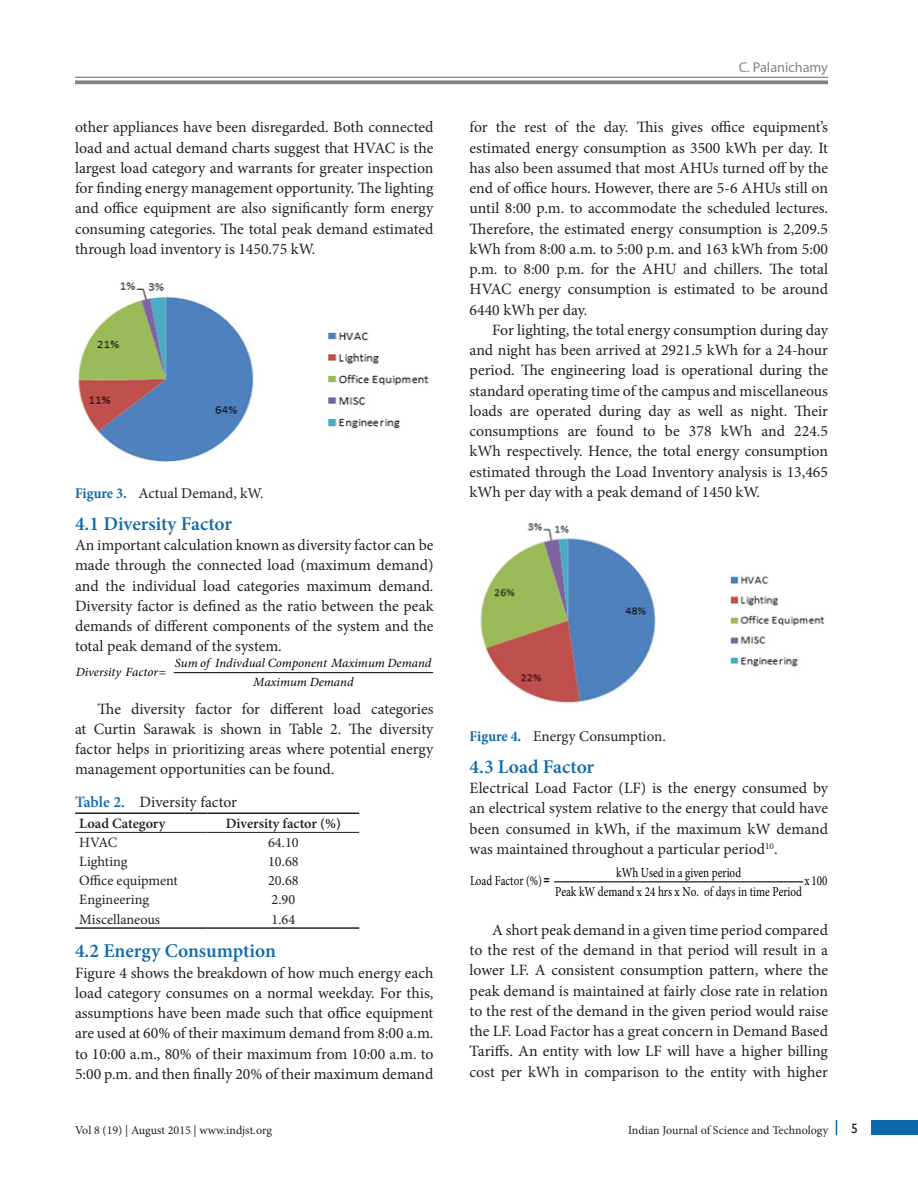
<style>
.page{position:relative;width:918px;height:1188px;background:#fff}
.page>*{position:absolute;margin:0;border:0;box-sizing:border-box;transform-origin:0 0}
.Body_SubHead1{font:600 19.5px "Minion Pro";color:#0f69ab}
.Body_Text_Ind_F{font:15.75px/20.2px "Minion Pro";color:#231f20;text-align:justify}
.Body_Text{font:15.75px/20.2px "Minion Pro";color:#231f20;text-align:justify}
.t1{font:15px "Minion Pro";color:#231f20}
.t2{font:14.25px "Minion Pro";color:#231f20}
.t3{font:600 14.25px "Minion Pro";color:#231f20}
.t4{font:14.25px "Myriad Pro";color:#818487}
.t5{font:13.65px "Minion Pro";color:#000;scale:.81 1}
.t6{font:13.5px "Gill Sans";color:#231f20}
.t7{font:italic 12.6px/18.9px "Minion Pro";color:#000;text-align:center}
.t8{font:12px "Minion Pro";color:#231f20}
.s1{font-weight:700;font-stretch:condensed;color:#0f69ab}
.s2{font-style:normal}
.s3{font-weight:600;color:#0f69ab}
.s4{font-family:"Arial"}
</style>
<div class="page">
<hr style="left:75px;top:77px;width:753px;height:1px;background:#818487">
<svg style="left:75px;top:80px;width:753px;height:4px;background:#8e9194"></svg>
<div style="left:872px;top:1120px;width:46px;height:15px;background:#0f69ab"></div>
<svg style="left:836px;top:1120px;width:1px;height:15px"></svg>
<img style="left:78px;top:282px;width:351px;height:180px">
<hr style="left:174px;top:672px;width:259px;height:1px;background:#000">
<hr style="left:75px;top:813px;width:133px;height:1px;background:#231f20">
<hr style="left:208px;top:813px;width:151px;height:1px;background:#231f20">
<hr style="left:75px;top:832px;width:133px;height:1px;background:#231f20">
<hr style="left:208px;top:832px;width:151px;height:1px;background:#231f20">
<hr style="left:75px;top:927px;width:133px;height:2px;background:#231f20">
<hr style="left:208px;top:927px;width:151px;height:2px;background:#231f20">
<img style="left:480px;top:522px;width:345px;height:181px">
<hr style="left:555px;top:882px;width:248px;height:1px;background:#000">
<p class="Body_Text_Ind_F" style="left:75px;top:117px;width:360px">other appliances have been disregarded. Both connected load and actual demand charts suggest that HVAC is the largest load category and warrants for greater inspection for finding energy management opportunity. The lighting and office equipment are also significantly form energy consuming categories. The total peak demand estimated through load inventory is 1450.75 kW.</p>
<p class="t1" style="left:75px;top:483px;width:190px"><span class="s1">Figure 3.</span> Actual Demand, kW.</p>
<p class="Body_SubHead1" style="left:75px;top:510px;width:159px">4.1 Diversity Factor</p>
<p class="Body_Text" style="left:75px;top:535px;width:360px">An important calculation known as diversity factor can be made through the connected load (maximum demand) and the individual load categories maximum demand.<br>Diversity factor is defined as the ratio between the peak demands of different components of the system and the total peak demand of the system.</p>
<p class="t7" style="left:76px;top:662px;width:92px">Diversity Factor<span class="s2">=</span></p>
<p class="t7" style="left:175px;top:653px;width:258px">Sum of Indivdual Component Maximum Demand<br>Maximum Demand</p>
<p class="Body_Text_Ind_F" style="left:75px;top:698px;width:360px;text-indent:23px">The diversity factor for different load categories at Curtin Sarawak is shown in Table 2. The diversity factor helps in prioritizing areas where potential energy management opportunities can be found.</p>
<p class="Body_Text" style="left:75px;top:791px;width:164px"><span class="s3">Table 2.</span> Diversity factor</p>
<p class="t3" style="left:79px;top:813px;width:88px">Load Category</p>
<p class="t3" style="left:226px;top:813px;width:117px">Diversity factor (%)</p>
<p class="t2" style="left:79px;top:833px;width:40px">HVAC</p>
<p class="t2" style="left:268px;top:833px;width:32px">64.10</p>
<p class="t2" style="left:79px;top:852px;width:50px">Lighting</p>
<p class="t2" style="left:268px;top:852px;width:32px">10.68</p>
<p class="t2" style="left:79px;top:871px;width:100px">Office equipment</p>
<p class="t2" style="left:268px;top:871px;width:32px">20.68</p>
<p class="t2" style="left:79px;top:890px;width:71px">Engineering</p>
<p class="t2" style="left:272px;top:890px;width:25px">2.90</p>
<p class="t2" style="left:79px;top:909px;width:82px">Miscellaneous</p>
<p class="t2" style="left:272px;top:909px;width:25px">1.64</p>
<p class="Body_SubHead1" style="left:75px;top:938px;width:202px">4.2 Energy Consumption</p>
<p class="Body_Text" style="left:75px;top:962px;width:360px">Figure 4 shows the breakdown of how much energy each load category consumes on a normal weekday. For this, assumptions have been made such that office equipment are used at 60% of their maximum demand from 8:00 a.m. to 10:00 a.m., 80% of their maximum from 10:00 a.m. to 5:00 p.m. and then finally 20% of their maximum demand</p>
<p class="t4" style="left:739px;top:59px;width:91px">C. Palanichamy</p>
<p class="Body_Text" style="left:470px;top:117px;width:360px">for the rest of the day. This gives office equipment’s estimated energy consumption as 3500 kWh per day. It has also been assumed that most AHUs turned off by the end of office hours. However, there are 5-6 AHUs still on until 8:00 p.m. to accommodate the scheduled lectures.<br>Therefore, the estimated energy consumption is 2,209.5 kWh from 8:00 a.m. to 5:00 p.m. and 163 kWh from 5:00 p.m. to 8:00 p.m. for the AHU and chillers. The total HVAC energy consumption is estimated to be around 6440 kWh per day.</p>
<p class="Body_Text_Ind_F" style="left:470px;top:320px;width:360px;text-indent:23px">For lighting, the total energy consumption during day and night has been arrived at 2921.5 kWh for a 24-hour period. The engineering load is operational during the standard operating time of the campus and miscellaneous loads are operated during day as well as night. Their consumptions are found to be 378 kWh and 224.5 kWh respectively. Hence, the total energy consumption estimated through the Load Inventory analysis is 13,465 kWh per day with a peak demand of 1450 kW.</p>
<p class="t1" style="left:470px;top:726px;width:198px"><span class="s1">Figure 4.</span> Energy Consumption.</p>
<p class="Body_SubHead1" style="left:470px;top:753px;width:126px">4.3 Load Factor</p>
<p class="Body_Text" style="left:470px;top:778px;width:360px">Electrical Load Factor (LF) is the energy consumed by an electrical system relative to the energy that could have been consumed in kWh, if the maximum kW demand was maintained throughout a particular period<sup>10</sup>.</p>
<p class="t5" style="left:616px;top:863px;width:156px">kWh Used in a given period</p>
<p class="t5" style="left:470px;top:872px;width:100px">Load Factor (%) <span class="s4">=</span></p>
<p class="t5" style="left:805px;top:872px;width:30px">x 100</p>
<p class="t5" style="left:555px;top:882px;width:306px">Peak kW demand x 24 hrs x No. of days in time Period</p>
<p class="Body_Text_Ind_F" style="left:470px;top:920px;width:360px;text-indent:23px">A short peak demand in a given time period compared to the rest of the demand in that period will result in a lower LF. A consistent consumption pattern, where the peak demand is maintained at fairly close rate in relation to the rest of the demand in the given period would raise the LF. Load Factor has a great concern in Demand Based Tariffs. An entity with low LF will have a higher billing cost per kWh in comparison to the entity with higher</p>
<p class="t8" style="left:75px;top:1122px;width:198px">Vol 8 (19) | August 2015 | www.indjst.org</p>
<p class="t8" style="left:628px;top:1123px;width:202px">Indian Journal of Science and Technology</p>
<p class="t6" style="left:851px;top:1120px;width:8px">5</p>
</div>
